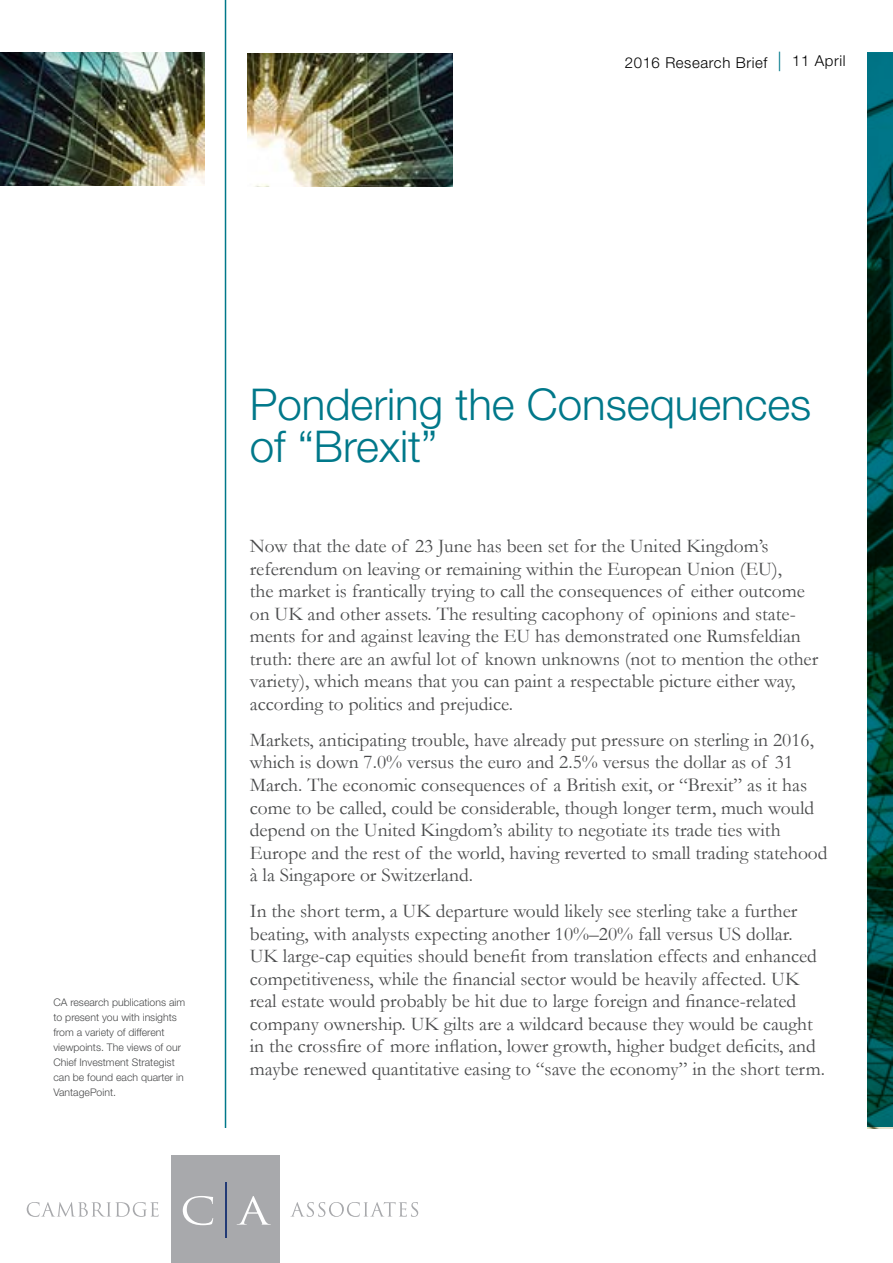
<style>
.page{position:relative;width:893px;height:1263px;background:#fff}
.page>*{position:absolute;margin:0;border:0;box-sizing:border-box;transform-origin:0 0}
.t1{font:300 43.8px/42.2px "Helvetica Neue LT Std";color:#00788a}
.t2{font:19.5px/22.5px "Garamond";color:#4a4b4c}
.t3{font:300 15px "Helvetica Neue LT Std";letter-spacing:.04em;color:#000}
.t4{font:300 10.5px/15px "Helvetica Neue LT Std";color:#4a4b4c}
.s1{font-size:19.5px;color:#00788a}
</style>
<div class="page">
<img style="left:867px;top:54px;width:26px;height:1074px">
<div style="left:172px;top:1155px;width:108px;height:108px;background:#a8a9ac"></div>
<svg style="left:27px;top:1202px;width:132px;height:15px"></svg>
<svg style="left:290px;top:1202px;width:128px;height:15px"></svg>
<hr style="left:225px;top:1182px;width:1px;height:56px;background:#233b76">
<svg style="left:183px;top:1196px;width:88px;height:29px"></svg>
<hr style="left:225px;top:0;width:1px;height:1128px;background:#00788a">
<img style="left:0;top:52px;width:205px;height:133px">
<img style="left:248px;top:54px;width:205px;height:133px">
<p class="t3" style="left:625px;top:53px;width:222px">2016 Research Brief <span class="s1">|</span> 11 April</p>
<p class="t4" style="left:53px;top:994px;width:133px">CA research publications aim to present you with insights from a variety of different viewpoints. The views of our<br>Chief Investment Strategist can be found each quarter in<br>VantagePoint.</p>
<h1 class="t1" style="left:250px;top:382px;width:563px">Pondering the Consequences of “Brexit”</h1>
<p class="t2" style="left:250px;top:534px;width:570px">Now that the date of 23 June has been set for the United Kingdom’s referendum on leaving or remaining within the European Union (EU),<br>the market is frantically trying to call the consequences of either outcome on UK and other assets. The resulting cacophony of opinions and state&shy;ments for and against leaving the EU has demonstrated one Rumsfeldian truth: there are an awful lot of known unknowns (not to mention the other variety), which means that you can paint a respectable picture either way, according to politics and prejudice.</p>
<p class="t2" style="left:250px;top:728px;width:579px">Markets, anticipating trouble, have already put pressure on sterling in 2016, which is down 7.0% versus the euro and 2.5% versus the dollar as of 31<br>March. The economic consequences of a British exit, or “Brexit” as it has come to be called, could be considerable, though longer term, much would depend on the United Kingdom’s ability to negotiate its trade ties with Europe and the rest of the world, having reverted to small trading statehood à la Singapore or Switzerland.</p>
<p class="t2" style="left:250px;top:899px;width:577px">In the short term, a UK departure would likely see sterling take a further beating, with analysts expecting another 10%–20% fall versus US dollar.<br>UK large-cap equities should benefit from translation effects and enhanced competitiveness, while the financial sector would be heavily affected. UK real estate would probably be hit due to large foreign and finance-related company ownership. UK gilts are a wildcard because they would be caught in the crossfire of more inflation, lower growth, higher budget deficits, and maybe renewed quantitative easing to “save the economy” in the short term.</p>
</div>
